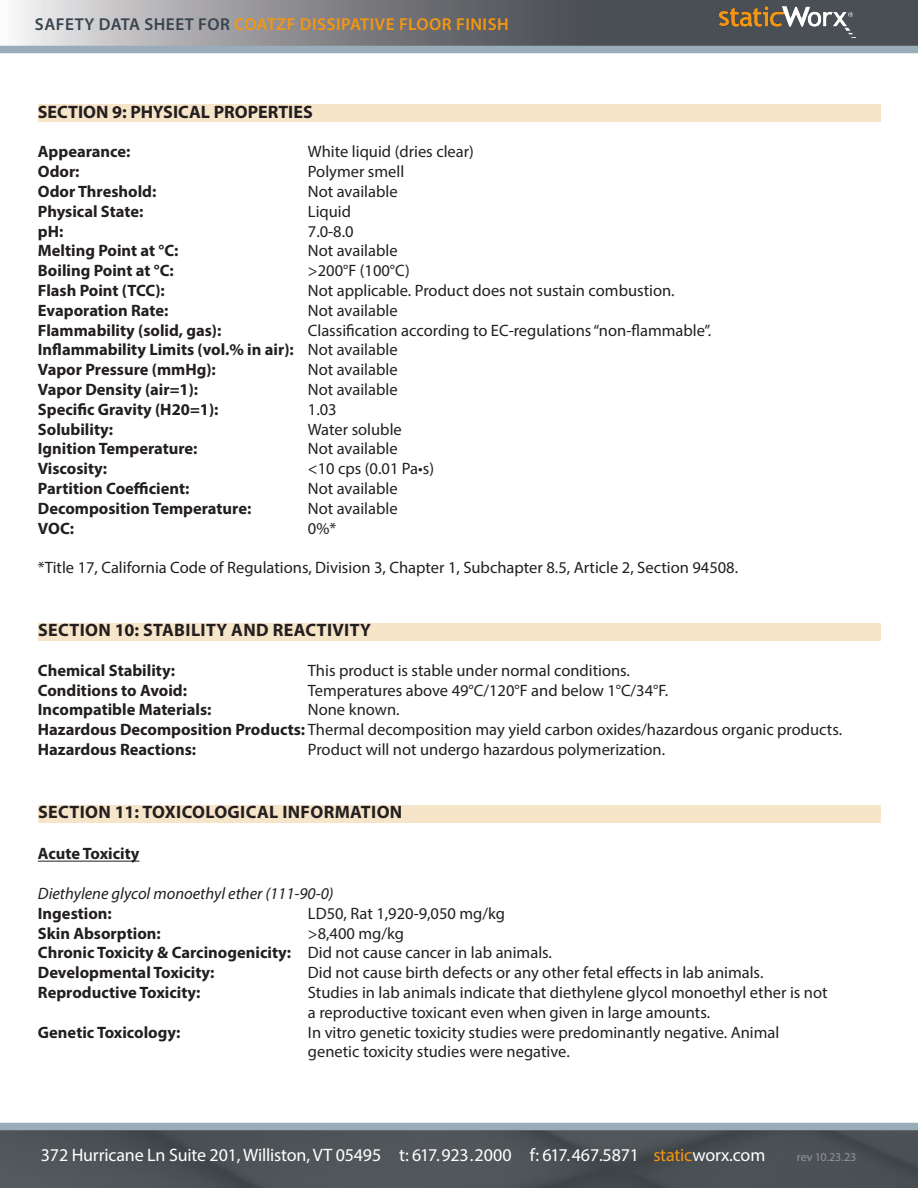
<style>
.page{position:relative;width:918px;height:1188px;background:#fff}
.page>*{position:absolute;margin:0;border:0;box-sizing:border-box;transform-origin:0 0}
.t1{font:18px "Myriad Pro";letter-spacing:-.01em;color:#fff}
.t2{font:700 18px "Myriad Pro";letter-spacing:.02em;color:#231f20}
.t3{font:700 18px "Myriad Pro";color:#231f20}
.t4{font:600 17.25px "Myriad Pro";letter-spacing:.03em;color:#f49613}
.t5{font:16.5px "Myriad Pro";color:#231f20}
.t6{font:700 16.5px "Myriad Pro";color:#231f20}
.t7{font:italic 16.5px "Myriad Pro";color:#231f20}
.t8{font:12px "Myriad Pro";letter-spacing:-.005em;color:#939598}
.s1{color:#36454f}
.s2{font-weight:400}
.s3{font-weight:700}
.s4{color:#f49613}
</style>
<div class="page">
<img style="left:0;top:1130px;width:918px;height:58px">
<div style="left:0;top:1123px;width:918px;height:7px;background:#99acb9"></div>
<svg style="left:0;top:0;width:918px;height:46px;background:#7f8185"></svg>
<img style="left:720px;top:7px;width:135px;height:31px">
<div style="left:0;top:46px;width:918px;height:7px;background:#99acb9"></div>
<div style="left:38px;top:104px;width:842px;height:18px;background:#f7e5ca"></div>
<div style="left:38px;top:623px;width:842px;height:18px;background:#f7e5ca"></div>
<div style="left:38px;top:805px;width:842px;height:18px;background:#f7e5ca"></div>
<hr style="left:38px;top:861px;width:102px;height:1px;background:#231f20">
<p class="t4" style="left:35px;top:13px;width:475px"><span class="s1">SAFETY DATA SHEET FOR</span> COATZF DISSIPATIVE FLOOR FINISH</p>
<p class="t3" style="left:38px;top:100px;width:276px">SECTION 9: PHYSICAL PROPERTIES</p>
<p class="t6" style="left:38px;top:141px;width:94px">Appearance:</p>
<p class="t5" style="left:308px;top:142px;width:168px">White liquid (dries clear)</p>
<p class="t6" style="left:38px;top:161px;width:43px">Odor:</p>
<p class="t5" style="left:308px;top:162px;width:98px">Polymer smell</p>
<p class="t6" style="left:38px;top:181px;width:120px">Odor Threshold:</p>
<p class="t5" style="left:308px;top:181px;width:91px">Not available</p>
<p class="t6" style="left:38px;top:201px;width:107px">Physical State:</p>
<p class="t5" style="left:308px;top:201px;width:45px">Liquid</p>
<p class="t6" style="left:38px;top:220px;width:27px">pH:</p>
<p class="t5" style="left:308px;top:221px;width:47px">7.0-8.0</p>
<p class="t6" style="left:38px;top:240px;width:142px">Melting Point at °C:</p>
<p class="t5" style="left:308px;top:241px;width:91px">Not available</p>
<p class="t6" style="left:38px;top:260px;width:137px">Boiling Point at °C:</p>
<p class="t5" style="left:308px;top:261px;width:103px">&gt;200°F (100°C)</p>
<p class="t6" style="left:38px;top:280px;width:128px">Flash Point (TCC):</p>
<p class="t5" style="left:308px;top:280px;width:368px">Not applicable. Product does not sustain combustion.</p>
<p class="t6" style="left:38px;top:300px;width:132px">Evaporation Rate:</p>
<p class="t5" style="left:308px;top:300px;width:91px">Not available</p>
<p class="t6" style="left:38px;top:319px;width:185px">Flammability (solid, gas):</p>
<p class="t5" style="left:308px;top:320px;width:405px">Classification according to EC-regulations “non-flammable”.</p>
<p class="t6" style="left:38px;top:339px;width:361px">Inflammability Limits (vol.% in air): <span class="s2">Not available</span></p>
<p class="t6" style="left:38px;top:359px;width:180px">Vapor Pressure (mmHg):</p>
<p class="t5" style="left:308px;top:360px;width:91px">Not available</p>
<p class="t6" style="left:38px;top:379px;width:162px">Vapor Density (air=1):</p>
<p class="t5" style="left:308px;top:379px;width:91px">Not available</p>
<p class="t6" style="left:38px;top:399px;width:182px">Specific Gravity (H20=1):</p>
<p class="t5" style="left:308px;top:399px;width:30px">1.03</p>
<p class="t6" style="left:38px;top:418px;width:77px">Solubility:</p>
<p class="t5" style="left:308px;top:419px;width:95px">Water soluble</p>
<p class="t6" style="left:38px;top:438px;width:161px">Ignition Temperature:</p>
<p class="t5" style="left:308px;top:439px;width:91px">Not available</p>
<p class="t6" style="left:38px;top:458px;width:71px">Viscosity:</p>
<p class="t5" style="left:308px;top:459px;width:128px">&lt;10 cps (0.01 Pa•s)</p>
<p class="t6" style="left:38px;top:478px;width:153px">Partition Coefficient:</p>
<p class="t5" style="left:308px;top:478px;width:91px">Not available</p>
<p class="t6" style="left:38px;top:498px;width:215px">Decomposition Temperature:</p>
<p class="t5" style="left:308px;top:498px;width:91px">Not available</p>
<p class="t6" style="left:38px;top:517px;width:38px">VOC:</p>
<p class="t5" style="left:308px;top:518px;width:30px">0%*</p>
<p class="t5" style="left:38px;top:558px;width:702px">*Title 17, California Code of Regulations, Division 3, Chapter 1, Subchapter 8.5, Article 2, Section 94508.</p>
<p class="t2" style="left:38px;top:618px;width:334px">SECTION 10: STABILITY AND REACTIVITY</p>
<p class="t6" style="left:38px;top:660px;width:139px">Chemical Stability:</p>
<p class="t5" style="left:308px;top:660px;width:324px">This product is stable under normal conditions.</p>
<p class="t6" style="left:38px;top:679px;width:151px">Conditions to Avoid:</p>
<p class="t5" style="left:308px;top:680px;width:362px">Temperatures above 49°C/120°F and below 1°C/34°F.</p>
<p class="t6" style="left:38px;top:699px;width:175px">Incompatible Materials:</p>
<p class="t5" style="left:308px;top:700px;width:93px">None known.</p>
<p class="t5" style="left:38px;top:720px;width:806px"><span class="s3">Hazardous Decomposition Products:</span> Thermal decomposition may yield carbon oxides/hazardous organic products.</p>
<p class="t6" style="left:38px;top:739px;width:160px">Hazardous Reactions:</p>
<p class="t5" style="left:308px;top:739px;width:359px">Product will not undergo hazardous polymerization.</p>
<p class="t2" style="left:38px;top:800px;width:366px">SECTION 11: TOXICOLOGICAL INFORMATION</p>
<p class="t6" style="left:38px;top:843px;width:103px">Acute Toxicity</p>
<p class="t7" style="left:38px;top:883px;width:297px">Diethylene glycol monoethyl ether (111-90-0)</p>
<p class="t6" style="left:38px;top:903px;width:76px">Ingestion:</p>
<p class="t5" style="left:308px;top:903px;width:199px">LD50, Rat 1,920-9,050 mg/kg</p>
<p class="t6" style="left:38px;top:922px;width:124px">Skin Absorption:</p>
<p class="t5" style="left:308px;top:923px;width:98px">&gt;8,400 mg/kg</p>
<p class="t6" style="left:38px;top:942px;width:516px">Chronic Toxicity &amp; Carcinogenicity: <span class="s2">Did not cause cancer in lab animals.</span></p>
<p class="t6" style="left:38px;top:962px;width:178px">Developmental Toxicity:</p>
<p class="t5" style="left:308px;top:963px;width:457px">Did not cause birth defects or any other fetal effects in lab animals.</p>
<p class="t6" style="left:38px;top:982px;width:164px">Reproductive Toxicity:</p>
<p class="t5" style="left:308px;top:982px;width:521px">Studies in lab animals indicate that diethylene glycol monoethyl ether is not</p>
<p class="t5" style="left:308px;top:1002px;width:404px">a reproductive toxicant even when given in large amounts.</p>
<p class="t6" style="left:38px;top:1021px;width:144px">Genetic Toxicology:</p>
<p class="t5" style="left:308px;top:1022px;width:473px">In vitro genetic toxicity studies were predominantly negative. Animal</p>
<p class="t5" style="left:308px;top:1042px;width:263px">genetic toxicity studies were negative.</p>
<p class="t1" style="left:41px;top:1144px;width:726px">372 Hurricane Ln Suite 201, Williston, VT 05495 t: 617.923.2000 f: 617.467.5871 <span class="s4">static</span>worx.com</p>
<p class="t8" style="left:797px;top:1150px;width:61px">rev 10.23.23</p>
</div>
